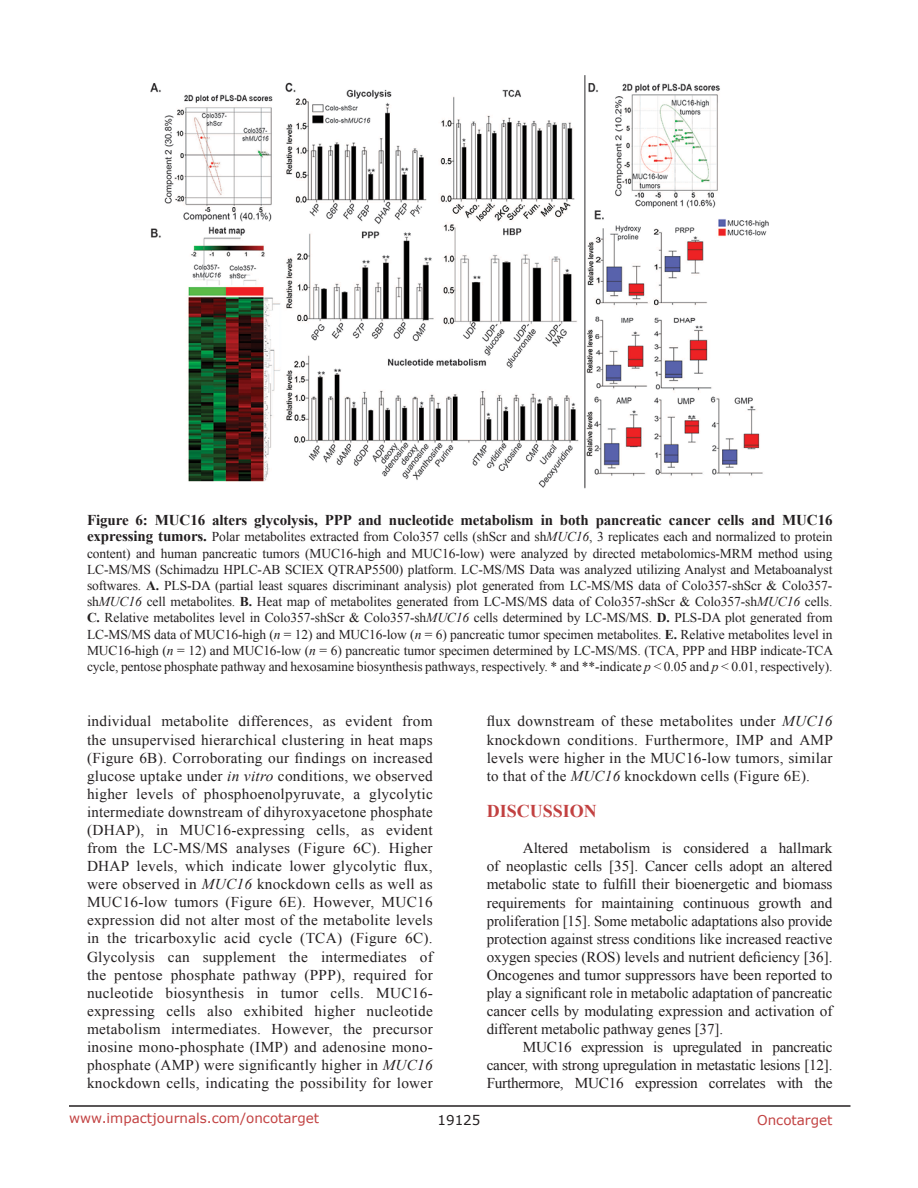
<style>
.page{position:relative;width:918px;height:1188px;background:#fff}
.page>*{position:absolute;margin:0;border:0;box-sizing:border-box;transform-origin:0 0}
.Heading{font:700 18px "Times New Roman";color:#c24141}
.BodyText{font:15px/18.1px "Times New Roman";letter-spacing:.005em;color:#231f20;text-align:justify}
.FigureText{font:700 15px "Times New Roman";letter-spacing:-.005em;color:#231f20}
.FigureText-2{font:13.5px/16.2px "Times New Roman";letter-spacing:-.005em;color:#231f20;text-align:justify}
.t1{font:13.5px "Verdana";color:#c24141}
.t2{font:13.5px "Verdana";color:#231f20}
.s1{font-weight:700;font-size:15px}
.s2{font-style:italic}
.s3{font-weight:700}
</style>
<div class="page">
<hr style="left:69px;top:1105px;width:781px;height:2px;background:#231f20">
<img style="left:151px;top:76px;width:618px;height:412px">
<p class="FigureText" style="left:87px;top:510px;width:747px">Figure 6: MUC16 alters glycolysis, PPP and nucleotide metabolism in both pancreatic cancer cells and MUC16</p>
<p class="FigureText-2" style="left:87px;top:529px;width:748px"><span class="s1">expressing tumors.</span> Polar metabolites extracted from Colo357 cells (shScr and sh<span class="s2">MUC16</span>, 3 replicates each and normalized to protein content) and human pancreatic tumors (MUC16-high and MUC16-low) were analyzed by directed metabolomics-MRM method using LC-MS/MS (Schimadzu HPLC-AB SCIEX QTRAP5500) platform. LC-MS/MS Data was analyzed utilizing Analyst and Metaboanalyst softwares. <span class="s3">A.</span> PLS-DA (partial least squares discriminant analysis) plot generated from LC-MS/MS data of Colo357-shScr &amp; Colo357- sh<span class="s2">MUC16</span> cell metabolites. <span class="s3">B.</span> Heat map of metabolites generated from LC-MS/MS data of Colo357-shScr &amp; Colo357-sh<span class="s2">MUC16</span> cells.<br><span class="s3">C.</span> Relative metabolites level in Colo357-shScr &amp; Colo357-sh<span class="s2">MUC16</span> cells determined by LC-MS/MS. <span class="s3">D.</span> PLS-DA plot generated from LC-MS/MS data of MUC16-high (<span class="s2">n</span> = 12) and MUC16-low (<span class="s2">n</span> = 6) pancreatic tumor specimen metabolites. <span class="s3">E.</span> Relative metabolites level in MUC16-high (<span class="s2">n</span> = 12) and MUC16-low (<span class="s2">n</span> = 6) pancreatic tumor specimen determined by LC-MS/MS. (TCA, PPP and HBP indicate-TCA cycle, pentose phosphate pathway and hexosamine biosynthesis pathways, respectively. * and **-indicate <span class="s2">p</span> &lt; 0.05 and <span class="s2">p</span> &lt; 0.01, respectively).</p>
<p class="BodyText" style="left:87px;top:712px;width:347px">individual metabolite differences, as evident from the unsupervised hierarchical clustering in heat maps (Figure 6B). Corroborating our findings on increased glucose uptake under <span class="s2">in vitro</span> conditions, we observed higher levels of phosphoenolpyruvate, a glycolytic intermediate downstream of dihyroxyacetone phosphate (DHAP), in MUC16-expressing cells, as evident from the LC-MS/MS analyses (Figure 6C). Higher DHAP levels, which indicate lower glycolytic flux, were observed in <span class="s2">MUC16</span> knockdown cells as well as MUC16-low tumors (Figure 6E). However, MUC16 expression did not alter most of the metabolite levels in the tricarboxylic acid cycle (TCA) (Figure 6C).<br>Glycolysis can supplement the intermediates of the pentose phosphate pathway (PPP), required for nucleotide biosynthesis in tumor cells. MUC16- expressing cells also exhibited higher nucleotide metabolism intermediates. However, the precursor inosine mono-phosphate (IMP) and adenosine mono&shy;phosphate (AMP) were significantly higher in <span class="s2">MUC16 </span>knockdown cells, indicating the possibility for lower</p>
<p class="BodyText" style="left:487px;top:712px;width:348px">flux downstream of these metabolites under <span class="s2">MUC16 </span>knockdown conditions. Furthermore, IMP and AMP levels were higher in the MUC16-low tumors, similar to that of the <span class="s2">MUC16</span> knockdown cells (Figure 6E).</p>
<p class="Heading" style="left:487px;top:799px;width:112px">DISCUSSION</p>
<p class="BodyText" style="left:487px;top:839px;width:347px;text-indent:36px">Altered metabolism is considered a hallmark of neoplastic cells [35]. Cancer cells adopt an altered metabolic state to fulfill their bioenergetic and biomass requirements for maintaining continuous growth and proliferation [15]. Some metabolic adaptations also provide protection against stress conditions like increased reactive oxygen species (ROS) levels and nutrient deficiency [36].<br>Oncogenes and tumor suppressors have been reported to play a significant role in metabolic adaptation of pancreatic cancer cells by modulating expression and activation of different metabolic pathway genes [37].</p>
<p class="BodyText" style="left:487px;top:1038px;width:347px;text-indent:36px">MUC16 expression is upregulated in pancreatic cancer, with strong upregulation in metastatic lesions [12].<br>Furthermore, MUC16 expression correlates with the</p>
<p class="t1" style="left:69px;top:1109px;width:252px">www.impactjournals.com/oncotarget</p>
<p class="t2" style="left:438px;top:1111px;width:44px">19125</p>
<p class="t1" style="left:757px;top:1111px;width:77px">Oncotarget</p>
</div>
